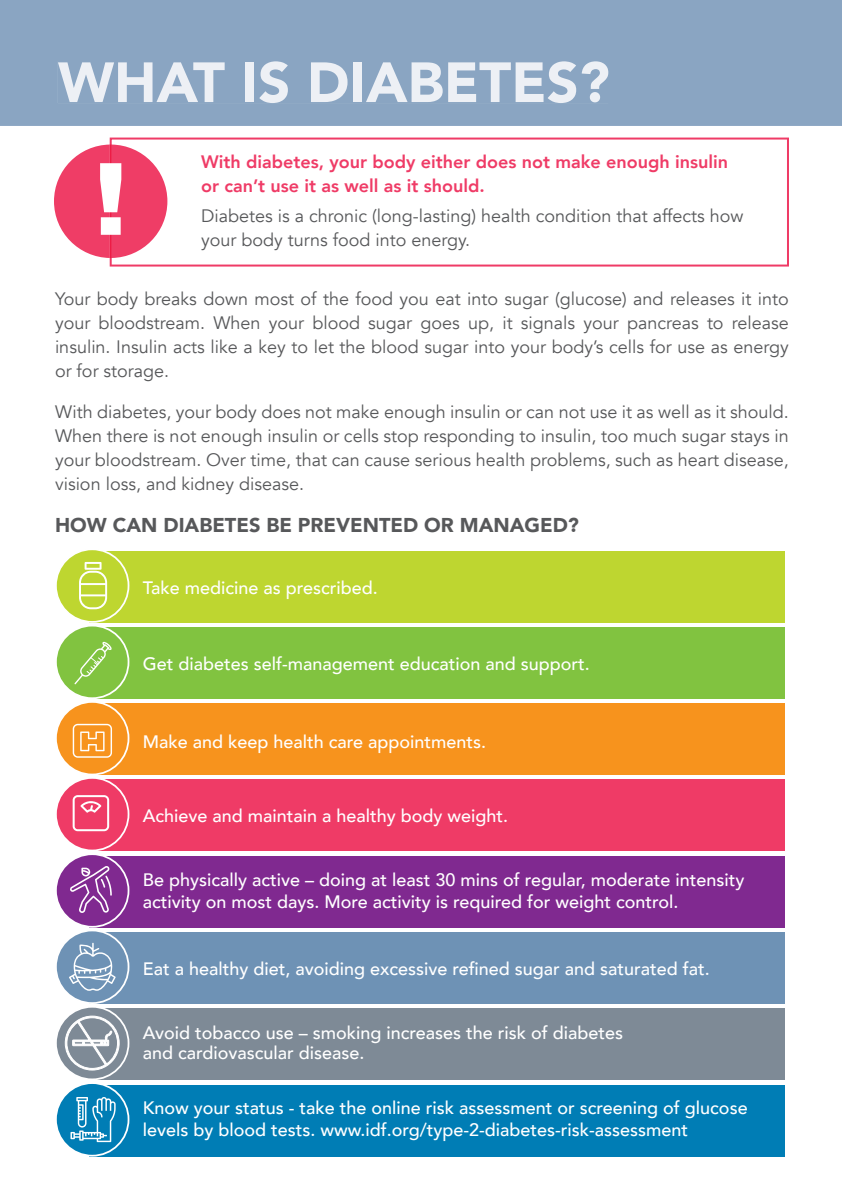
<style>
.page{position:relative;width:842px;height:1191px;background:#fff}
.page>*{position:absolute;margin:0;border:0;box-sizing:border-box;transform-origin:0 0}
.t1{font:900 100px "Arial";color:#fff}
.t2{font:900 56px "Avenir";color:#edf0f5}
.t3{font:900 20px "Avenir";color:#57585a}
.t4{font:18px/24px "Avenir";color:#57585a;text-align:justify}
.t5{font:500 18px/22px "Avenir";color:#fff}
.t6{font:800 18px/24px "Avenir";color:#ef3b66}
</style>
<div class="page">
<svg style="left:110px;top:138px;width:679px;height:128px"></svg>
<div style="left:0;top:0;width:842px;height:126px;background:#8aa5c2"></div>
<div style="left:58px;top:61px;width:550px;height:42px;background:#8aa5c2"></div>
<svg style="left:54px;top:145px;width:113px;height:113px"></svg>
<div style="left:89px;top:780px;width:695px;height:71px;background:#ef3b66"></div>
<div style="left:56px;top:778px;width:73px;height:72px;background:#ef3b66;border-radius:50%"></div>
<div style="left:55px;top:777px;width:74px;height:74px;border:2px solid #fff;border-radius:50%"></div>
<div style="left:89px;top:551px;width:695px;height:71px;background:#bed630"></div>
<div style="left:56px;top:549px;width:73px;height:73px;background:#bed630;border-radius:50%"></div>
<div style="left:55px;top:548px;width:74px;height:75px;border:2px solid #fff;border-radius:50%"></div>
<div style="left:89px;top:856px;width:695px;height:71px;background:#802990"></div>
<div style="left:56px;top:854px;width:73px;height:72px;background:#802990;border-radius:50%"></div>
<div style="left:55px;top:853px;width:74px;height:74px;border:2px solid #fff;border-radius:50%"></div>
<div style="left:89px;top:627px;width:695px;height:71px;background:#81c340"></div>
<div style="left:56px;top:625px;width:73px;height:73px;background:#81c340;border-radius:50%"></div>
<div style="left:55px;top:624px;width:74px;height:75px;border:2px solid #fff;border-radius:50%"></div>
<div style="left:89px;top:932px;width:695px;height:71px;background:#6e92b5"></div>
<div style="left:56px;top:930px;width:73px;height:73px;background:#6e92b5;border-radius:50%"></div>
<div style="left:55px;top:929px;width:74px;height:75px;border:2px solid #fff;border-radius:50%"></div>
<svg style="left:69px;top:942px;width:47px;height:48px"></svg>
<div style="left:89px;top:704px;width:695px;height:71px;background:#f7931d"></div>
<div style="left:56px;top:702px;width:73px;height:72px;background:#f7931d;border-radius:50%"></div>
<div style="left:55px;top:701px;width:74px;height:74px;border:2px solid #fff;border-radius:50%"></div>
<div style="left:89px;top:1008px;width:695px;height:71px;background:#7e8a96"></div>
<svg style="left:56px;top:1006px;width:73px;height:73px"></svg>
<div style="left:55px;top:1005px;width:74px;height:75px;border:2px solid #fff;border-radius:50%"></div>
<svg style="left:65px;top:1015px;width:55px;height:55px"></svg>
<div style="left:89px;top:1085px;width:695px;height:71px;background:#007db5"></div>
<div style="left:56px;top:1083px;width:73px;height:72px;background:#007db5;border-radius:50%"></div>
<div style="left:55px;top:1082px;width:74px;height:74px;border:2px solid #fff;border-radius:50%"></div>
<svg style="left:71px;top:1097px;width:45px;height:45px"></svg>
<svg style="left:79px;top:562px;width:28px;height:47px"></svg>
<svg style="left:73px;top:724px;width:39px;height:33px"></svg>
<svg style="left:74px;top:641px;width:38px;height:43px"></svg>
<svg style="left:73px;top:795px;width:37px;height:37px"></svg>
<svg style="left:70px;top:866px;width:42px;height:47px"></svg>
<h2 class="t2" style="left:58px;top:35px;width:553px">WHAT IS DIABETES?</h2>
<h1 class="t1" style="left:94px;top:126px;width:35px">!</h1>
<p class="t6" style="left:201px;top:150px;width:528px">With diabetes, your body either does not make enough insulin or can’t use it as well as it should.</p>
<p class="t4" style="left:201px;top:204px;width:544px">Diabetes is a chronic (long-lasting) health condition that affects how</p>
<p class="t4" style="left:201px;top:228px;width:271px">your body turns food into energy.</p>
<p class="t4" style="left:55px;top:287px;width:735px">Your body breaks down most of the food you eat into sugar (glucose) and releases it into your bloodstream. When your blood sugar goes up, it signals your pancreas to release insulin. Insulin acts like a key to let the blood sugar into your body’s cells for use as energy or for storage.</p>
<p class="t4" style="left:55px;top:400px;width:735px">With diabetes, your body does not make enough insulin or can not use it as well as it should.<br>When there is not enough insulin or cells stop responding to insulin, too much sugar stays in your bloodstream. Over time, that can cause serious health problems, such as heart disease, vision loss, and kidney disease.</p>
<p class="t3" style="left:55px;top:507px;width:526px">HOW CAN DIABETES BE PREVENTED OR MANAGED?</p>
<p class="t5" style="left:143px;top:575px;width:237px">Take medicine as prescribed.</p>
<p class="t5" style="left:143px;top:651px;width:449px">Get diabetes self-management education and support.</p>
<p class="t5" style="left:143px;top:729px;width:345px">Make and keep health care appointments.</p>
<p class="t5" style="left:143px;top:804px;width:367px">Achieve and maintain a healthy body weight.</p>
<p class="t5" style="left:143px;top:868px;width:603px">Be physically active – doing at least 30 mins of regular, moderate intensity activity on most days. More activity is required for weight control.</p>
<p class="t5" style="left:143px;top:956px;width:569px">Eat a healthy diet, avoiding excessive refined sugar and saturated fat.</p>
<p class="t5" style="left:143px;top:1022px;width:482px;line-height:20px">Avoid tobacco use – smoking increases the risk of diabetes and cardiovascular disease.</p>
<p class="t5" style="left:143px;top:1095px;width:606px">Know your status - take the online risk assessment or screening of glucose levels by blood tests. www.idf.org/type-2-diabetes-risk-assessment</p>
</div>
